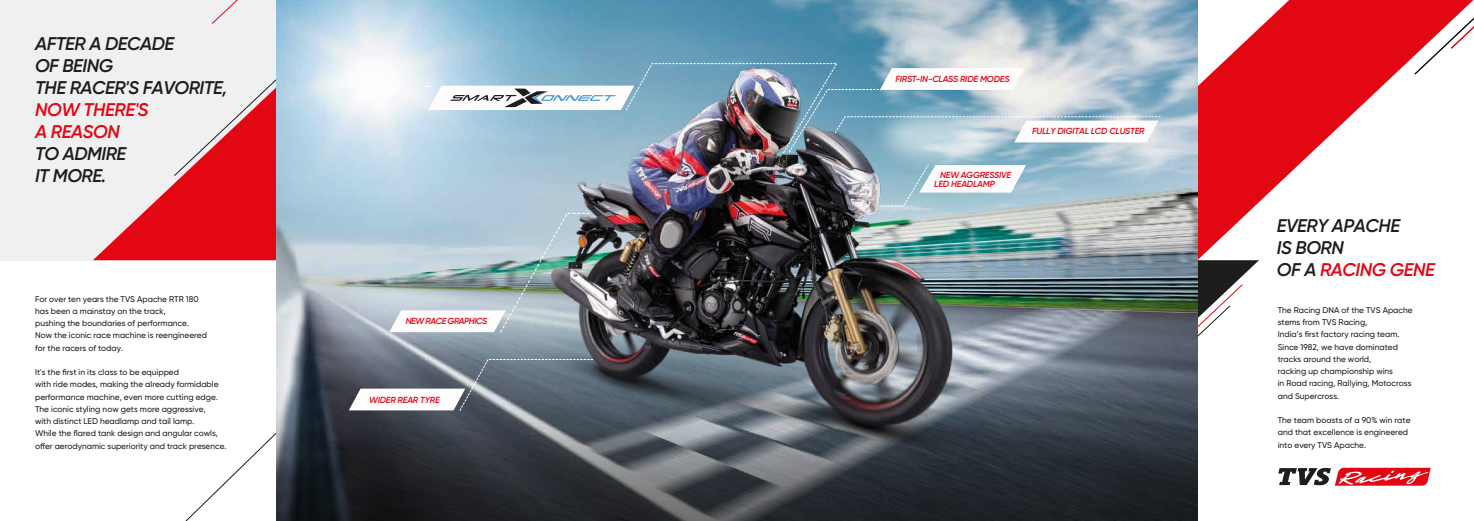
<style>
.page{position:relative;width:1474px;height:521px;background:#fff}
.page>*{position:absolute;margin:0;border:0;box-sizing:border-box;transform-origin:0 0}
.t1{font:italic 600 18.38px/22px "Gilroy";letter-spacing:-.025em;color:#1d1d1b}
.t2{font:italic 600 18.38px/22px "Gilroy";letter-spacing:-.02em;color:#e30613}
.t3{font:italic 600 8.75px/8.9px "Gilroy";letter-spacing:-.02em;color:#e30613}
.t4{font:italic 600 8.75px "Gilroy";letter-spacing:-.055em;color:#e30613}
.t5{font:500 8.31px/12.2px "Gilroy";color:#1d1d1b}
.s1{color:#e30613}
</style>
<div class="page">
<svg style="left:1197px;top:260px;width:61px;height:261px"></svg>
<svg style="left:1197px;top:0;width:276px;height:260px"></svg>
<div style="left:0;top:0;width:736px;height:260px;background:#f0f0f0"></div>
<svg style="left:93px;top:79px;width:183px;height:181px"></svg>
<img style="left:276px;top:0;width:921px;height:521px">
<svg style="left:212px;top:0;width:164px;height:24px"></svg>
<svg style="left:1414px;top:12px;width:59px;height:62px"></svg>
<svg style="left:185px;top:433px;width:92px;height:88px"></svg>
<svg style="left:1278px;top:468px;width:152px;height:18px"></svg>
<img style="left:854px;top:154px;width:165px;height:36px">
<img style="left:294px;top:32px;width:175px;height:108px">
<svg style="left:880px;top:164px;width:146px;height:43px"></svg>
<img style="left:389px;top:212px;width:201px;height:121px">
<img style="left:425px;top:63px;width:735px;height:91px">
<svg style="left:349px;top:359px;width:245px;height:52px"></svg>
<h1 class="t1" style="left:35px;top:33px;width:194px">AFTER A DECADE<br>OF BEING<br>THE RACER'S FAVORITE,</h1>
<h1 class="t2" style="left:35px;top:99px;width:115px">NOW THERE'S<br>A REASON</h1>
<h1 class="t1" style="left:35px;top:143px;width:93px">TO ADMIRE<br>IT MORE.</h1>
<p class="t5" style="left:35px;top:292px;width:173px">For over ten years the TVS Apache RTR 180 has been a mainstay on the track,<br>pushing the boundaries of performance.<br>Now the iconic race machine is reengineered for the racers of today.</p>
<p class="t5" style="left:35px;top:366px;width:193px">It's the first in its class to be equipped<br>with ride modes, making the already formidable performance machine, even more cutting edge.<br>The iconic styling now gets more aggressive,<br>with distinct LED headlamp and tail lamp.<br>While the flared tank design and angular cowls, offer aerodynamic superiority and track presence.</p>
<p class="t4" style="left:406px;top:316px;width:83px">NEW RACE GRAPHICS</p>
<p class="t3" style="left:369px;top:395px;width:72px">WIDER REAR TYRE</p>
<p class="t3" style="left:895px;top:74px;width:116px">FIRST-IN-CLASS RIDE MODES</p>
<p class="t3" style="left:934px;top:170px;width:78px;text-indent:6px">NEW AGGRESSIVE<br>LED HEADLAMP</p>
<p class="t3" style="left:1032px;top:127px;width:114px">FULLY DIGITAL LCD CLUSTER</p>
<h1 class="t1" style="left:1276px;top:215px;width:159px">EVERY APACHE<br>IS BORN<br>OF A <span class="s1">RACING GENE</span></h1>
<p class="t5" style="left:1277px;top:304px;width:136px">The Racing DNA of the TVS Apache stems from TVS Racing,<br>India’s first factory racing team.<br>Since 1982, we have dominated tracks around the world,<br>racking up championship wins<br>in Road racing, Rallying, Motocross and Supercross.</p>
<p class="t5" style="left:1277px;top:414px;width:134px">The team boasts of a 90% win rate and that excellence is engineered into every TVS Apache.</p>
</div>
